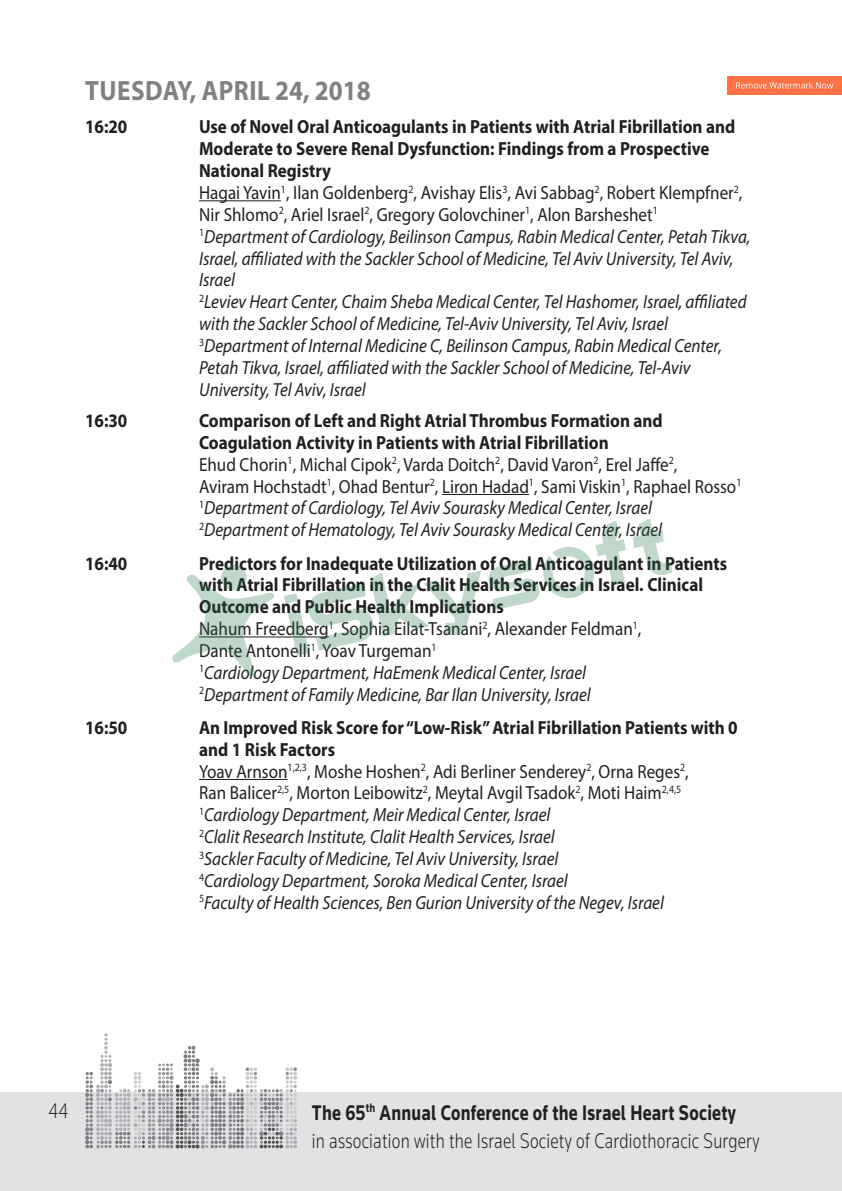
<style>
.page{position:relative;width:842px;height:1191px;background:#fff}
.page>*{position:absolute;margin:0;border:0;box-sizing:border-box;transform-origin:0 0}
.t1{font:700 28px "Myriad Pro";letter-spacing:.02em;color:#808180;scale:.9 1}
.t2{font:300 22px/28px "Knowledge";letter-spacing:.015em;color:#231f20;scale:.78 1}
.t3{font:300 22px "Knowledge";letter-spacing:.015em;color:#231f20;scale:.8 1}
.t4{font:italic 19px/21.8px "Myriad Pro";color:#231f20;scale:.9 1}
.t5{font:700 19px/21.8px "Myriad Pro";color:#231f20;scale:.9 1}
.t6{font:19px/21.8px "Myriad Pro";color:#231f20;scale:.9 1}
.s1{font-weight:700;font-style:normal}
.s2{font-style:normal}
.s3{font-weight:700}
.s4{font-style:italic}
.s5{font-weight:400}
.s6{font-weight:400;font-style:italic}
</style>
<div class="page">
<div style="left:0;top:1092px;width:842px;height:99px;background:#e1e2e4"></div>
<svg style="left:85px;top:1033px;width:212px;height:115px"></svg>
<hr style="left:199px;top:200px;width:82px;height:1px;background:#231f20">
<hr style="left:442px;top:494px;width:87px;height:1px;background:#231f20">
<hr style="left:199px;top:779px;width:89px;height:1px;background:#231f20">
<img style="left:172px;top:518px;width:500px;height:159px">
<img style="left:728px;top:76px;width:114px;height:18px">
<img style="left:736px;top:82px;width:48px;height:6px">
<h1 class="t1" style="left:85px;top:73px;width:319px">TUESDAY, APRIL 24, 2018</h1>
<p class="t5" style="left:85px;top:115px;width:49px">16:20</p>
<p class="t4" style="left:199px;top:116px;width:614px"><span class="s1">Use of Novel Oral Anticoagulants in Patients with Atrial Fibrillation and Moderate to Severe Renal Dysfunction: Findings from a Prospective National Registry<br></span><span class="s2">Hagai Yavin</span><sup>1</sup><span class="s2">, Ilan Goldenberg</span><sup>2</sup><span class="s2">, Avishay Elis</span><sup>3</sup><span class="s2">, Avi Sabbag</span><sup>2</sup><span class="s2">, Robert Klempfner</span><sup>2</sup><span class="s2">, Nir Shlomo</span><sup>2</sup><span class="s2">, Ariel Israel</span><sup>2</sup><span class="s2">, Gregory Golovchiner</span><sup>1</sup><span class="s2">, Alon Barsheshet</span><sup>1<br>1</sup>Department of Cardiology, Beilinson Campus, Rabin Medical Center, Petah Tikva, Israel, affiliated with the Sackler School of Medicine, Tel Aviv University, Tel Aviv, Israel<br><sup>2</sup>Leviev Heart Center, Chaim Sheba Medical Center, Tel Hashomer, Israel, affiliated with the Sackler School of Medicine, Tel-Aviv University, Tel Aviv, Israel <sup>3</sup>Department of Internal Medicine C, Beilinson Campus, Rabin Medical Center, Petah Tikva, Israel, affiliated with the Sackler School of Medicine, Tel-Aviv University, Tel Aviv, Israel</p>
<p class="t5" style="left:85px;top:409px;width:49px">16:30</p>
<p class="t6" style="left:199px;top:409px;width:604px"><span class="s3">Comparison of Left and Right Atrial Thrombus Formation and Coagulation Activity in Patients with Atrial Fibrillation<br></span>Ehud Chorin<sup>1</sup>, Michal Cipok<sup>2</sup>, Varda Doitch<sup>2</sup>, David Varon<sup>2</sup>, Erel Jaffe<sup>2</sup>,<br>Aviram Hochstadt<sup>1</sup>, Ohad Bentur<sup>2</sup>, Liron Hadad<sup>1</sup>, Sami Viskin<sup>1</sup>, Raphael Rosso<sup>1<br>1</sup><span class="s4">Department of Cardiology, Tel Aviv Sourasky Medical Center, Israel </span><sup>2</sup><span class="s4">Department of Hematology, Tel Aviv Sourasky Medical Center, Israel</span></p>
<p class="t5" style="left:85px;top:551px;width:49px">16:40</p>
<p class="t5" style="left:199px;top:551px;width:588px">Predictors for Inadequate Utilization of Oral Anticoagulant in Patients with Atrial Fibrillation in the Clalit Health Services in Israel. Clinical Outcome and Public Health Implications<br><span class="s5">Nahum Freedberg</span><sup>1</sup><span class="s5">, Sophia Eilat-Tsanani</span><sup>2</sup><span class="s5">, Alexander Feldman</span><sup>1</sup><span class="s5">,<br>Dante Antonelli</span><sup>1</sup><span class="s5">, Yoav Turgeman</span><sup>1<br>1</sup><span class="s6">Cardiology Department, HaEmenk Medical Center, Israel<br></span><sup>2</sup><span class="s6">Department of Family Medicine, Bar Ilan University, Israel</span></p>
<p class="t5" style="left:85px;top:716px;width:49px">16:50</p>
<p class="t4" style="left:199px;top:716px;width:600px"><span class="s1">An Improved Risk Score for “Low-Risk” Atrial Fibrillation Patients with 0 and 1 Risk Factors<br></span><span class="s2">Yoav Arnson</span><sup>1,2,3</sup><span class="s2">, Moshe Hoshen</span><sup>2</sup><span class="s2">, Adi Berliner Senderey</span><sup>2</sup><span class="s2">, Orna Reges</span><sup>2</sup><span class="s2">,<br>Ran Balicer</span><sup>2,5</sup><span class="s2">, Morton Leibowitz</span><sup>2</sup><span class="s2">, Meytal Avgil Tsadok</span><sup>2</sup><span class="s2">, Moti Haim</span><sup>2,4,5<br>1</sup>Cardiology Department, Meir Medical Center, Israel<br><sup>2</sup>Clalit Research Institute, Clalit Health Services, Israel<br><sup>3</sup>Sackler Faculty of Medicine, Tel Aviv University, Israel<br><sup>4</sup>Cardiology Department, Soroka Medical Center, Israel<br><sup>5</sup>Faculty of Health Sciences, Ben Gurion University of the Negev, Israel</p>
<p class="t3" style="left:49px;top:1097px;width:26px">44</p>
<p class="t2" style="left:312px;top:1097px;width:576px"><span class="s3">The 65</span><sup>th</sup> <span class="s3">Annual Conference of the Israel Heart Society<br></span>in association with the Israel Society of Cardiothoracic Surgery</p>
</div>
